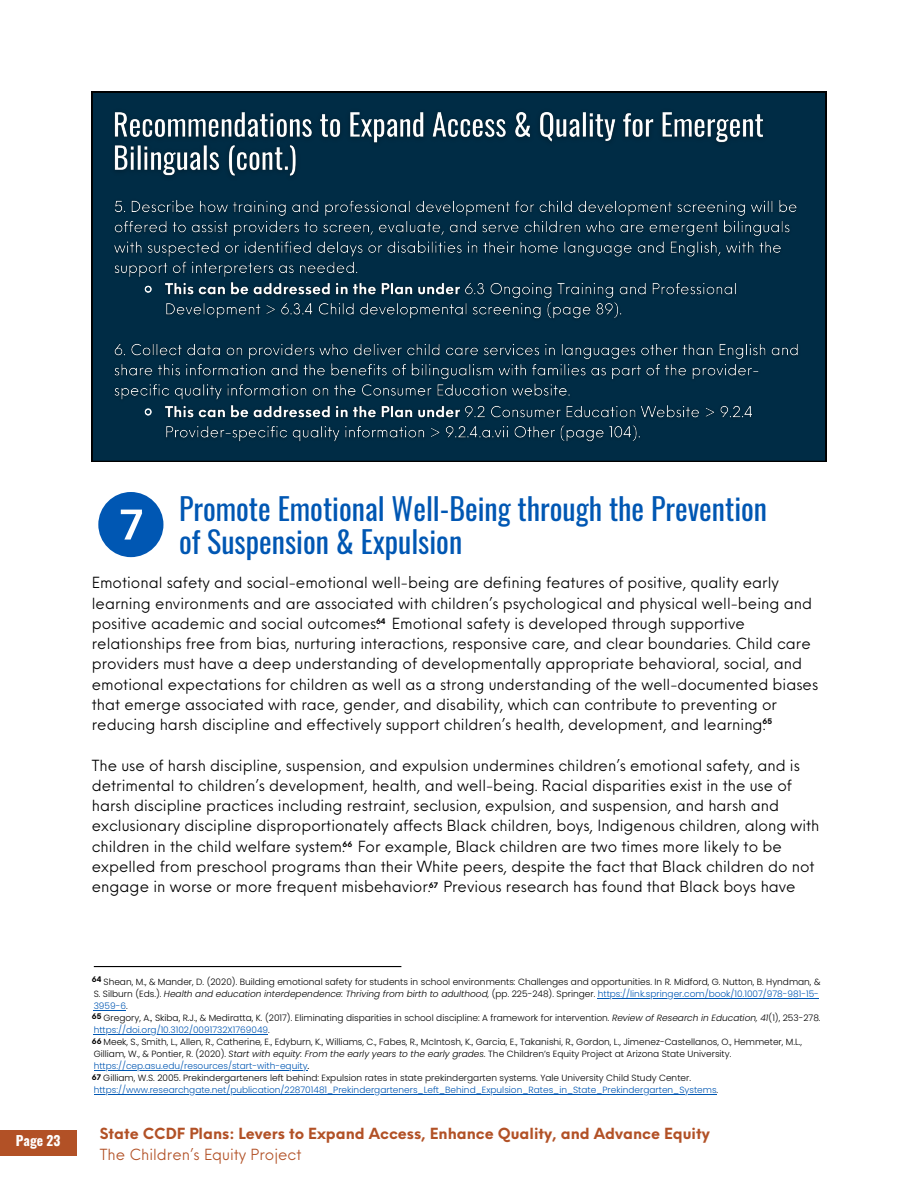
<style>
.page{position:relative;width:918px;height:1188px;background:#fff}
.page>*{position:absolute;margin:0;border:0;box-sizing:border-box;transform-origin:0 0}
.t1{font:30px/32.7px "Oswald";color:#0057b3}
.t2{font:15px/20.2px "Neue Einstellung";color:#000}
.t3{font:700 15px "Neue Einstellung";color:#b25126}
.t4{font:15px "Neue Einstellung";color:#b25126}
.t5{font:700 13.5px "Oswald";color:#fff}
.t6{font:300 9px/12px "Poppins";color:#000}
.t7{font:300 9px "Poppins";color:#0057b3}
.t8{font:700 7.5px "Neue Einstellung";color:#000}
.s1{font-style:italic}
.s2{color:#0057b3}
.s3{color:#000}
.s4{font-weight:400}
</style>
<div class="page">
<div style="left:0;top:1130px;width:76px;height:25px;background:#b25126"></div>
<svg style="left:92px;top:92px;width:734px;height:370px;background:#002940"></svg>
<img style="left:108px;top:194px;width:697px;height:255px">
<img style="left:107px;top:101px;width:664px;height:86px">
<svg style="left:98px;top:492px;width:65px;height:65px"></svg>
<hr style="left:94px;top:966px;width:307px;height:1px;background:#000">
<hr style="left:598px;top:998px;width:221px;height:1px;background:#0057b3">
<hr style="left:94px;top:1010px;width:32px;height:1px;background:#0057b3">
<hr style="left:94px;top:1034px;width:174px;height:1px;background:#0057b3">
<hr style="left:94px;top:1070px;width:214px;height:1px;background:#0057b3">
<hr style="left:94px;top:1094px;width:623px;height:1px;background:#0057b3">
<h2 class="t1" style="left:179px;top:491px;width:590px">Promote Emotional Well-Being through the Prevention of Suspension &amp; Expulsion</h2>
<h1 class="t2" style="left:92px;top:571px;width:728px">Emotional safety and social-emotional well-being are defining features of positive, quality early learning environments and are associated with children’s psychological and physical well-being and positive academic and social outcomes. Emotional safety is developed through supportive relationships free from bias, nurturing interactions, responsive care, and clear boundaries. Child care providers must have a deep understanding of developmentally appropriate behavioral, social, and emotional expectations for children as well as a strong understanding of the well-documented biases that emerge associated with race, gender, and disability, which can contribute to preventing or reducing harsh discipline and effectively support children’s health, development, and learning.</h1>
<h2 class="t2" style="left:92px;top:754px;width:729px">The use of harsh discipline, suspension, and expulsion undermines children’s emotional safety, and is detrimental to children’s development, health, and well-being. Racial disparities exist in the use of harsh discipline practices including restraint, seclusion, expulsion, and suspension, and harsh and exclusionary discipline disproportionately affects Black children, boys, Indigenous children, along with children in the child welfare system. For example, Black children are two times more likely to be expelled from preschool programs than their White peers, despite the fact that Black children do not engage in worse or more frequent misbehavior. Previous research has found that Black boys have</h2>
<p class="t8" style="left:376px;top:614px;width:11px">64</p>
<p class="t8" style="left:763px;top:715px;width:11px">65</p>
<p class="t8" style="left:343px;top:838px;width:11px">66</p>
<p class="t8" style="left:429px;top:878px;width:11px">67</p>
<p class="t5" style="left:16px;top:1130px;width:46px">Page 23</p>
<p class="t8" style="left:92px;top:973px;width:11px">64</p>
<p class="t6" style="left:94px;top:976px;width:728px;text-align:right">Shean, M., &amp; Mander, D. (2020). Building emotional safety for students in school environments: Challenges and opportunities. In R. Midford, G. Nutton, B. Hyndman, &amp;<br>S. Silburn (Eds.). <span class="s1">Health and education interdependence: Thriving from birth to adulthood,</span> (pp. 225-248). Springer. <span class="s2">https://link.springer.com/book/10.1007/978-981-15-</span></p>
<p class="t6" style="left:104px;top:1000px;width:719px;text-indent:-10px"><span class="s2">3959-6</span>.<br>Gregory, A., Skiba, R.J., &amp; Mediratta, K. (2017). Eliminating disparities in school discipline: A framework for intervention. <span class="s1">Review of Research in Education, 41</span>(1), 253-278.</p>
<p class="t7" style="left:94px;top:1024px;width:178px">https://doi.org/10.3102/0091732X1769049<span class="s3">.</span></p>
<p class="t6" style="left:104px;top:1036px;width:700px">Meek, S., Smith, L., Allen, R., Catherine, E., Edyburn, K., Williams, C., Fabes, R., McIntosh, K., Garcia, E., Takanishi, R., Gordon, L., Jimenez-Castellanos, O., Hemmeter, M.L.,</p>
<p class="t6" style="left:94px;top:1048px;width:639px">Gilliam, W., &amp; Pontier, R. (2020). <span class="s1">Start with equity: From the early years to the early grades.</span> The Children’s Equity Project at Arizona State University.</p>
<h3 class="t6" style="left:103px;top:1060px;width:589px;text-indent:-10px"><span class="s2">https://cep.asu.edu/resources/start-with-equity</span><span class="s4">.<br></span>Gilliam, W.S. 2005. Prekindergarteners left behind: Expulsion rates in state prekindergarten systems. Yale University Child Study Center.</h3>
<p class="t7" style="left:94px;top:1084px;width:626px">https://www.researchgate.net/publication/228701481_Prekindergarteners_Left_Behind_Expulsion_Rates_in_State_Prekindergarten_Systems<span class="s3">.</span></p>
<p class="t8" style="left:92px;top:1010px;width:11px">65</p>
<p class="t8" style="left:92px;top:1035px;width:11px">66</p>
<h2 class="t8" style="left:92px;top:1070px;width:11px">67</h2>
<p class="t3" style="left:100px;top:1120px;width:611px">State CCDF Plans: Levers to Expand Access, Enhance Quality, and Advance Equity</p>
<p class="t4" style="left:100px;top:1141px;width:203px">The Children’s Equity Project</p>
</div>
